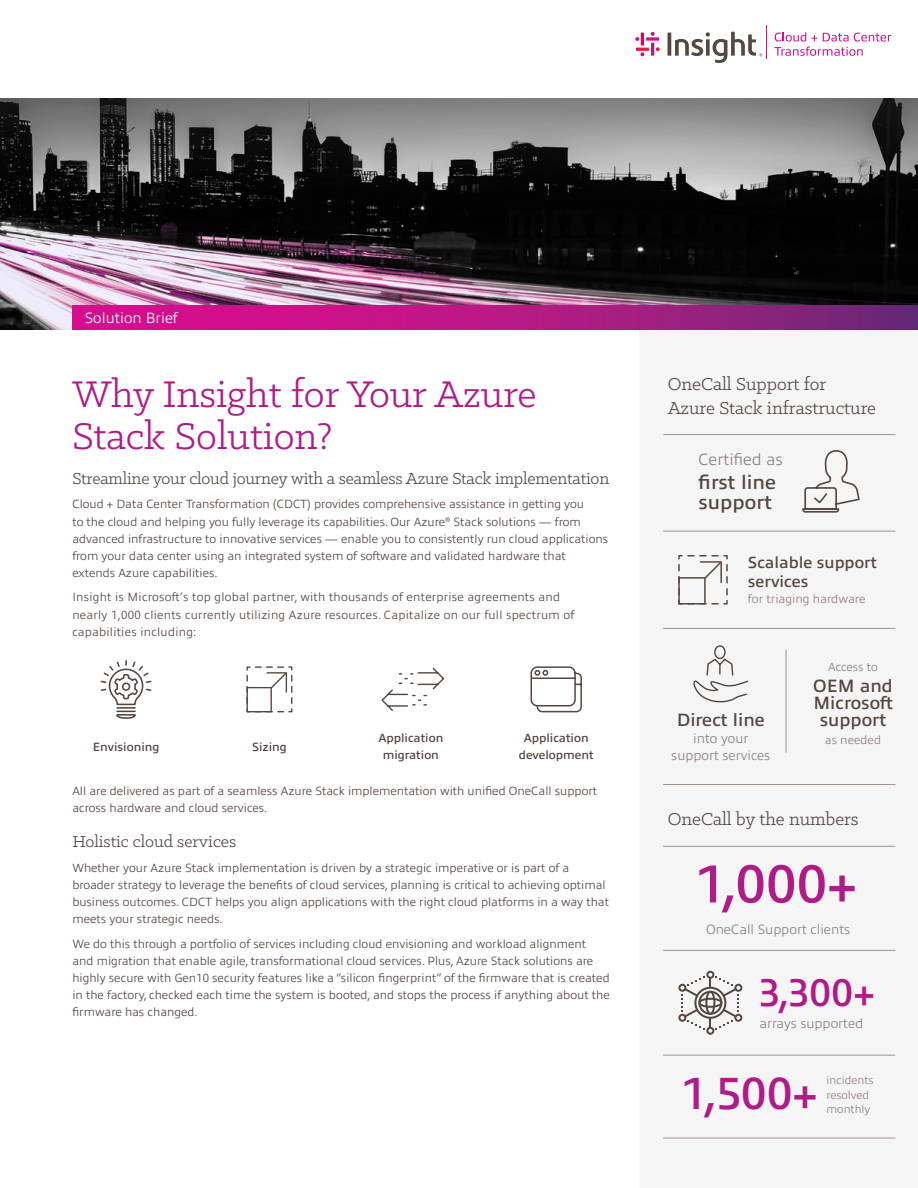
<style>
.page{position:relative;width:918px;height:1188px;background:#fff}
.page>*{position:absolute;margin:0;border:0;box-sizing:border-box;transform-origin:0 0}
.t1{font:600 54px "Allumi Pro";color:#b01c87}
.t2{font:600 45.45px "Allumi Pro";color:#b01c87}
.t3{font:42px/42px "Klinic Slab";color:#b01c87}
.t4{font:600 39px "Allumi Pro";color:#b01c87}
.t5{font:600 19.8px/20.1px "Allumi Pro";color:#554742}
.t6{font:19.5px/23.4px "Klinic Slab";color:#554742}
.t7{font:18px "Klinic Slab";letter-spacing:-.01em;color:#554742}
.t8{font:600 18px/17.2px "Allumi Pro";color:#554742;text-align:center}
.t9{font:300 16.5px "Allumi Pro";color:#8d827d}
.t10{font:600 16.2px/18.9px "Allumi Pro";color:#554742}
.t11{font:300 15px "Allumi Pro";color:#fff}
.t12{font:300 13.5px/17.2px "Allumi Pro";color:#8d827d;text-align:center}
.t13{font:300 12.15px "Allumi Pro";color:#8d827d}
.t14{font:300 12px/16.8px "Allumi Pro";color:#554742}
.t15{font:300 12px/17.2px "Allumi Pro";letter-spacing:.02em;color:#554742}
.t16{font:600 12px/17.2px "Allumi Pro";color:#554742;text-align:center}
.t17{font:300 12px "Allumi Pro";color:#8d827d}
.t18{font:300 11.4px/14.5px "Allumi Pro";color:#8d827d}
</style>
<div class="page">
<div style="left:639px;top:319px;width:279px;height:869px;background:#f6f5f5"></div>
<svg style="left:100px;top:660px;width:52px;height:59px"></svg>
<svg style="left:246px;top:666px;width:46px;height:46px"></svg>
<svg style="left:381px;top:667px;width:63px;height:44px"></svg>
<svg style="left:530px;top:666px;width:52px;height:47px"></svg>
<hr style="left:663px;top:1138px;width:232px;height:1px;background:#9d938e">
<hr style="left:663px;top:784px;width:232px;height:1px;background:#9d938e">
<hr style="left:663px;top:846px;width:232px;height:1px;background:#9d938e">
<hr style="left:786px;top:650px;width:1px;height:103px;background:#9d938e">
<hr style="left:663px;top:434px;width:232px;height:1px;background:#9d938e">
<hr style="left:663px;top:531px;width:232px;height:1px;background:#9d938e">
<hr style="left:663px;top:628px;width:232px;height:1px;background:#9d938e">
<svg style="left:678px;top:555px;width:50px;height:49px"></svg>
<svg style="left:693px;top:645px;width:56px;height:58px"></svg>
<svg style="left:802px;top:450px;width:58px;height:63px"></svg>
<hr style="left:663px;top:950px;width:232px;height:1px;background:#9d938e">
<hr style="left:663px;top:1055px;width:232px;height:1px;background:#9d938e">
<svg style="left:678px;top:971px;width:64px;height:64px"></svg>
<img style="left:0;top:98px;width:918px;height:232px">
<svg style="left:72px;top:305px;width:846px;height:25px;background:#af1983"></svg>
<hr style="left:766px;top:25px;width:1px;height:34px;background:#d40e8c">
<svg style="left:774px;top:32px;width:117px;height:24px"></svg>
<svg style="left:635px;top:32px;width:25px;height:24px"></svg>
<svg style="left:668px;top:32px;width:94px;height:31px"></svg>
<p class="t11" style="left:85px;top:307px;width:95px">Solution Brief</p>
<h3 class="t3" style="left:72px;top:372px;width:466px">Why Insight for Your Azure<br>Stack Solution?</h3>
<h3 class="t7" style="left:72px;top:467px;width:538px">Streamline your cloud journey with a seamless Azure Stack implementation</h3>
<p class="t14" style="left:72px;top:495px;width:537px;line-height:17.2px">Cloud + Data Center Transformation (CDCT) provides comprehensive assistance in getting you<br>to the cloud and helping you fully leverage its capabilities. Our Azure<sup>®</sup> Stack solutions — from advanced infrastructure to innovative services — enable you to consistently run cloud applications from your data center using an integrated system of software and validated hardware that extends Azure capabilities.</p>
<p class="t15" style="left:72px;top:588px;width:504px">Insight is Microsoft’s top global partner, with thousands of enterprise agreements and nearly 1,000 clients currently utilizing Azure resources. Capitalize on our full spectrum of capabilities including:</p>
<p class="t16" style="left:93px;top:737px;width:68px">Envisioning</p>
<p class="t16" style="left:252px;top:737px;width:36px">Sizing</p>
<p class="t16" style="left:378px;top:728px;width:66px">Application migration</p>
<p class="t16" style="left:519px;top:728px;width:76px">Application development</p>
<p class="t14" style="left:72px;top:781px;width:526px;line-height:17.2px">All are delivered as part of a seamless Azure Stack implementation with unified OneCall support across hardware and cloud services.</p>
<h3 class="t7" style="left:72px;top:830px;width:165px">Holistic cloud services</h3>
<p class="t14" style="left:72px;top:859px;width:538px">Whether your Azure Stack implementation is driven by a strategic imperative or is part of a broader strategy to leverage the benefits of cloud services, planning is critical to achieving optimal business outcomes. CDCT helps you align applications with the right cloud platforms in a way that meets your strategic needs.</p>
<p class="t14" style="left:72px;top:935px;width:539px">We do this through a portfolio of services including cloud envisioning and workload alignment and migration that enable agile, transformational cloud services. Plus, Azure Stack solutions are highly secure with Gen10 security features like a “silicon fingerprint” of the firmware that is created in the factory, checked each time the system is booted, and stops the process if anything about the firmware has changed.</p>
<h3 class="t6" style="left:668px;top:372px;width:210px">OneCall Support for<br>Azure Stack infrastructure</h3>
<h3 class="t9" style="left:699px;top:448px;width:86px">Certified as</h3>
<h3 class="t5" style="left:699px;top:471px;width:79px">first line support</h3>
<h3 class="t10" style="left:748px;top:552px;width:131px">Scalable support services</h3>
<p class="t13" style="left:748px;top:590px;width:119px">for triaging hardware</p>
<h3 class="t8" style="left:677px;top:710px;width:89px">Direct line</h3>
<p class="t12" style="left:671px;top:729px;width:100px">into your support services</p>
<p class="t17" style="left:828px;top:658px;width:51px">Access to</p>
<h3 class="t8" style="left:813px;top:676px;width:81px">OEM and<br>Microsoft support</h3>
<p class="t17" style="left:825px;top:731px;width:58px">as needed</p>
<h3 class="t6" style="left:668px;top:807px;width:193px">OneCall by the numbers</h3>
<h1 class="t1" style="left:695px;top:844px;width:164px">1,000+</h1>
<p class="t12" style="left:706px;top:919px;width:146px">OneCall Support clients</p>
<h3 class="t4" style="left:758px;top:964px;width:119px">3,300+</h3>
<p class="t12" style="left:760px;top:1014px;width:105px">arrays supported</p>
<h2 class="t2" style="left:681px;top:1060px;width:139px">1,500+</h2>
<p class="t18" style="left:827px;top:1072px;width:49px">incidents resolved monthly</p>
</div>
